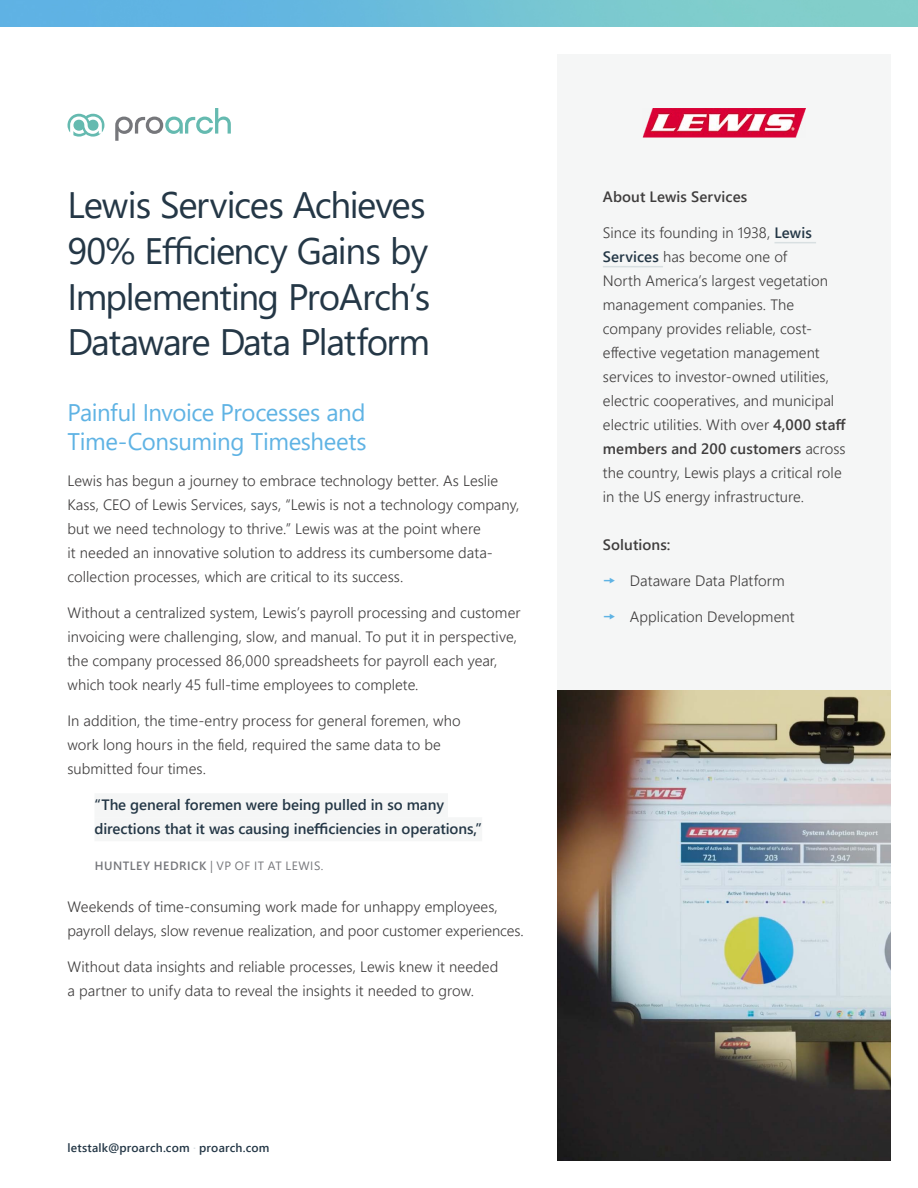
<style>
.page{position:relative;width:918px;height:1188px;background:#fff}
.page>*{position:absolute;margin:0;border:0;box-sizing:border-box;transform-origin:0 0}
.t1{font:36.75px/45.8px "Segoe UI";letter-spacing:-.035em;color:#243746}
.t2{font:24px/29.2px "Segoe UI";letter-spacing:-.015em;color:#5fb3e4}
.t3{font:300 15px/24px "Segoe UI";letter-spacing:.005em;color:#3f3d3d}
.t4{font:600 15px/24px "Segoe UI";letter-spacing:-.005em;color:#243746}
.t5{font:600 15px "Segoe UI";letter-spacing:.01em;color:#3f3d3d}
.t6{font:600 12px "Segoe UI";letter-spacing:.015em;color:#243746}
.t7{font:12px "Segoe UI";letter-spacing:.045em;color:#76777b}
.s1{font-weight:600}
.s2{color:#d8dfe1}
.s3{font-weight:600;color:#243746}
.s4{color:#5fb3e4}
</style>
<div class="page">
<div style="left:558px;top:54px;width:333px;height:1107px;background:#f5f6f6"></div>
<div style="left:94px;top:793px;width:354px;height:24px;background:#f5f6f6"></div>
<div style="left:94px;top:817px;width:388px;height:24px;background:#f5f6f6"></div>
<img style="left:643px;top:109px;width:163px;height:29px">
<hr style="left:774px;top:242px;width:42px;height:1px;background:#d8dfe1">
<hr style="left:603px;top:266px;width:60px;height:1px;background:#d8dfe1">
<img style="left:558px;top:691px;width:333px;height:470px">
<img style="left:0;top:0;width:918px;height:27px">
<svg style="left:68px;top:114px;width:36px;height:23px"></svg>
<svg style="left:115px;top:108px;width:116px;height:33px"></svg>
<h1 class="t1" style="left:68px;top:179px;width:365px">Lewis Services Achieves<br>90% Efficiency Gains by<br>Implementing ProArch’s<br>Dataware Data Platform</h1>
<h2 class="t2" style="left:68px;top:395px;width:301px">Painful Invoice Processes and<br>Time-Consuming Timesheets</h2>
<p class="t3" style="left:68px;top:467px;width:453px">Lewis has begun a journey to embrace technology better. As Leslie Kass, CEO of Lewis Services, says, “Lewis is not a technology company, but we need technology to thrive.” Lewis was at the point where<br>it needed an innovative solution to address its cumbersome data&shy;collection processes, which are critical to its success.</p>
<p class="t3" style="left:68px;top:599px;width:455px">Without a centralized system, Lewis’s payroll processing and customer invoicing were challenging, slow, and manual. To put it in perspective, the company processed 86,000 spreadsheets for payroll each year, which took nearly 45 full-time employees to complete.</p>
<p class="t3" style="left:68px;top:707px;width:395px">In addition, the time-entry process for general foremen, who work long hours in the field, required the same data to be submitted four times.</p>
<p class="t4" style="left:94px;top:791px;width:389px">“The general foremen were being pulled in so many directions that it was causing inefficiencies in operations,”</p>
<p class="t7" style="left:95px;top:854px;width:230px"><span class="s1">HUNTLEY HEDRICK</span> | VP OF IT AT LEWIS.</p>
<p class="t3" style="left:67px;top:893px;width:458px">Weekends of time-consuming work made for unhappy employees, payroll delays, slow revenue realization, and poor customer experiences.</p>
<p class="t3" style="left:67px;top:953px;width:432px">Without data insights and reliable processes, Lewis knew it needed a partner to unify data to reveal the insights it needed to grow.</p>
<p class="t6" style="left:68px;top:1136px;width:204px">letstalk@proarch.com <span class="s2">∙</span> proarch.com</p>
<p class="t5" style="left:603px;top:183px;width:146px">About Lewis Services</p>
<p class="t3" style="left:603px;top:219px;width:244px">Since its founding in 1938, <span class="s3">Lewis Services</span> has become one of<br>North America’s largest vegetation management companies. The company provides reliable, cost&shy;effective vegetation management services to investor-owned utilities, electric cooperatives, and municipal electric utilities. With over <span class="s1">4,000 staff members and 200 customers</span> across the country, Lewis plays a critical role in the US energy infrastructure.</p>
<p class="t5" style="left:603px;top:531px;width:69px">Solutions:</p>
<p class="t3" style="left:603px;top:567px;width:183px"><span class="s4">▼</span> Dataware Data Platform</p>
<p class="t3" style="left:603px;top:603px;width:193px"><span class="s4">▼</span> Application Development</p>
</div>
